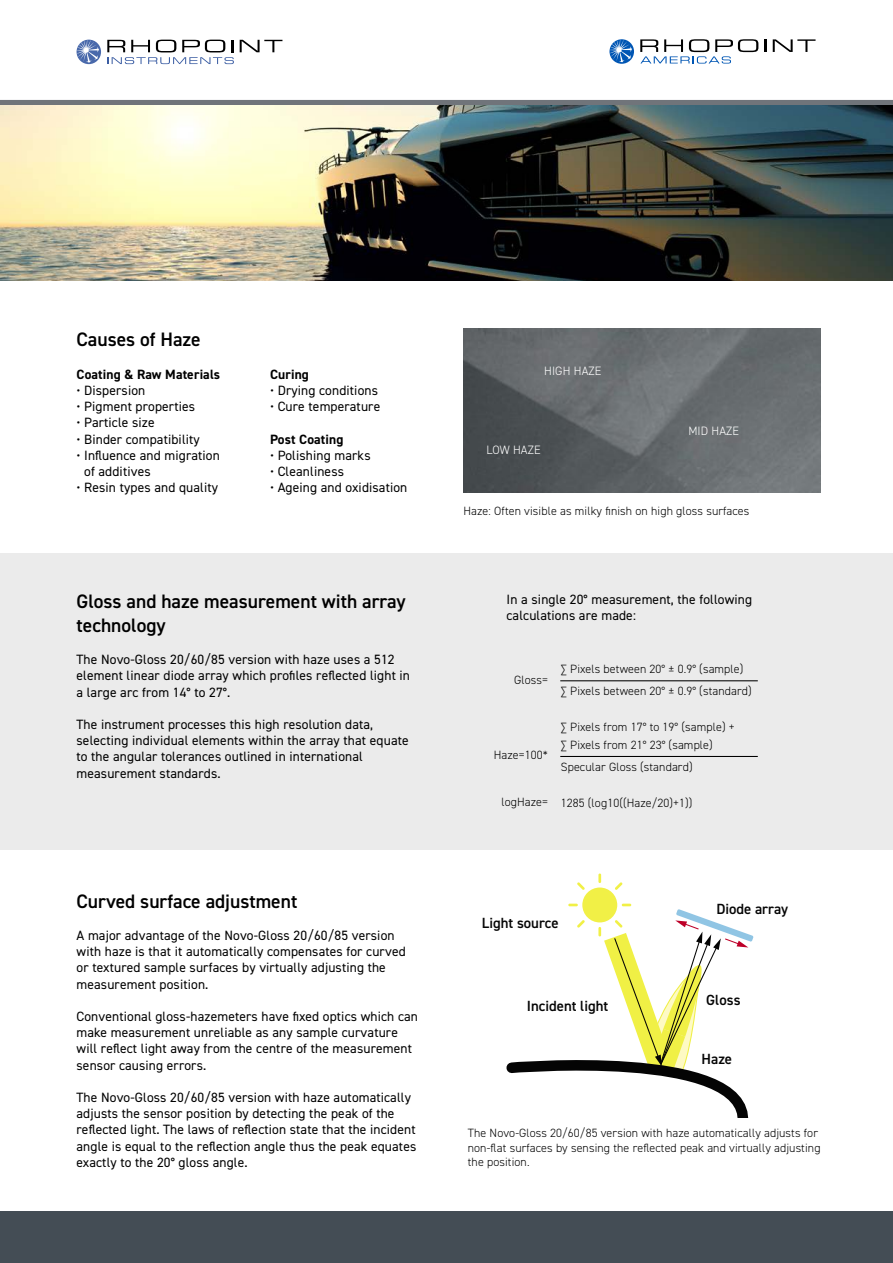
<style>
.page{position:relative;width:893px;height:1263px;background:#fff}
.page>*{position:absolute;margin:0;border:0;box-sizing:border-box;transform-origin:0 0}
.t1{font:600 19.5px/23.4px "DIN2014";color:#000}
.t2{font:600 14.7px "DIN2014";color:#050505}
.t3{font:13.5px/16.2px "DIN2014";letter-spacing:.01em;color:#000}
.t4{font:700 13.5px "DIN2014";letter-spacing:.01em;color:#000}
.t5{font:300 12.15px "DIN2014";letter-spacing:.01em;color:#fff}
.t6{font:300 12px/14.4px "DIN2014";letter-spacing:.01em;color:#000}
</style>
<div class="page">
<div style="left:0;top:100px;width:893px;height:6px;background:#70747a"></div>
<svg style="left:240px;top:40px;width:42px;height:12px"></svg>
<svg style="left:107px;top:40px;width:127px;height:24px"></svg>
<svg style="left:77px;top:40px;width:24px;height:24px"></svg>
<svg style="left:77px;top:40px;width:22px;height:23px"></svg>
<svg style="left:764px;top:39px;width:2px;height:13px"></svg>
<svg style="left:773px;top:39px;width:42px;height:13px"></svg>
<svg style="left:609px;top:39px;width:25px;height:25px"></svg>
<svg style="left:610px;top:39px;width:22px;height:23px"></svg>
<svg style="left:640px;top:39px;width:118px;height:25px"></svg>
<svg style="left:506px;top:873px;width:247px;height:244px"></svg>
<div style="left:0;top:553px;width:893px;height:296px;background:#ebebeb"></div>
<hr style="left:560px;top:680px;width:198px;height:1px;background:#000">
<hr style="left:560px;top:756px;width:198px;height:1px;background:#000">
<div style="left:0;top:1212px;width:893px;height:51px;background:#444d55"></div>
<img style="left:463px;top:329px;width:358px;height:164px">
<img style="left:0;top:106px;width:893px;height:175px">
<h1 class="t1" style="left:77px;top:327px;width:126px">Causes of Haze</h1>
<p class="t4" style="left:77px;top:365px;width:145px">Coating &amp; Raw Materials</p>
<p class="t3" style="left:77px;top:382px;width:70px">• Dispersion</p>
<p class="t3" style="left:77px;top:398px;width:120px">• Pigment properties</p>
<p class="t3" style="left:77px;top:414px;width:80px">• Particle size</p>
<p class="t3" style="left:77px;top:430px;width:125px">• Binder compatibility</p>
<p class="t3" style="left:84px;top:447px;width:137px;text-indent:-8px">• Influence and migration of additives</p>
<p class="t3" style="left:77px;top:479px;width:143px">• Resin types and quality</p>
<p class="t4" style="left:270px;top:365px;width:40px">Curing</p>
<p class="t3" style="left:270px;top:382px;width:110px">• Drying conditions</p>
<p class="t3" style="left:270px;top:398px;width:112px">• Cure temperature</p>
<p class="t4" style="left:270px;top:430px;width:75px">Post Coating</p>
<p class="t3" style="left:270px;top:447px;width:102px">• Polishing marks</p>
<p class="t3" style="left:270px;top:463px;width:76px">• Cleanliness</p>
<p class="t3" style="left:270px;top:479px;width:139px">• Ageing and oxidisation</p>
<h1 class="t1" style="left:77px;top:589px;width:331px">Gloss and haze measurement with array technology</h1>
<p class="t3" style="left:77px;top:651px;width:335px">The Novo-Gloss 20/60/85 version with haze uses a 512 element linear diode array which profiles reflected light in a large arc from 14° to 27°.</p>
<p class="t3" style="left:77px;top:716px;width:334px">The instrument processes this high resolution data, selecting individual elements within the array that equate to the angular tolerances outlined in international measurement standards.</p>
<h1 class="t1" style="left:77px;top:889px;width:222px">Curved surface adjustment</h1>
<p class="t3" style="left:77px;top:927px;width:331px">A major advantage of the Novo-Gloss 20/60/85 version with haze is that it automatically compensates for curved or textured sample surfaces by virtually adjusting the measurement position.</p>
<p class="t3" style="left:77px;top:1008px;width:343px">Conventional gloss-hazemeters have fixed optics which can make measurement unreliable as any sample curvature will reflect light away from the centre of the measurement sensor causing errors.</p>
<p class="t3" style="left:77px;top:1089px;width:341px">The Novo-Gloss 20/60/85 version with haze automatically adjusts the sensor position by detecting the peak of the reflected light. The laws of reflection state that the incident angle is equal to the reflection angle thus the peak equates exactly to the 20° gloss angle.</p>
<p class="t5" style="left:544px;top:363px;width:59px">HIGH HAZE</p>
<p class="t5" style="left:487px;top:442px;width:56px">LOW HAZE</p>
<p class="t5" style="left:688px;top:424px;width:52px">MID HAZE</p>
<p class="t6" style="left:463px;top:503px;width:287px">Haze: Often visible as milky finish on high gloss surfaces</p>
<p class="t3" style="left:507px;top:591px;width:247px">In a single 20° measurement, the following calculations are made:</p>
<p class="t6" style="left:514px;top:673px;width:35px">Gloss=</p>
<p class="t6" style="left:494px;top:748px;width:56px">Haze=100*</p>
<p class="t6" style="left:501px;top:795px;width:48px">logHaze=</p>
<p class="t6" style="left:561px;top:657px;width:192px;line-height:22.2px">∑ Pixels between 20° ± 0.9° (sample) ∑ Pixels between 20° ± 0.9° (standard)</p>
<p class="t6" style="left:561px;top:718px;width:176px;line-height:18px">∑ Pixels from 17° to 19° (sample) + ∑ Pixels from 21° 23° (sample)</p>
<p class="t6" style="left:561px;top:760px;width:133px">Specular Gloss (standard)</p>
<p class="t6" style="left:561px;top:796px;width:133px">1285 (log10((Haze/20)+1))</p>
<p class="t2" style="left:482px;top:913px;width:78px">Light source</p>
<p class="t2" style="left:527px;top:996px;width:83px">Incident light</p>
<p class="t2" style="left:716px;top:899px;width:73px">Diode array</p>
<p class="t2" style="left:706px;top:990px;width:36px">Gloss</p>
<p class="t2" style="left:702px;top:1049px;width:32px">Haze</p>
<p class="t6" style="left:468px;top:1126px;width:354px">The Novo-Gloss 20/60/85 version with haze automatically adjusts for non-flat surfaces by sensing the reflected peak and virtually adjusting the position.</p>
</div>
